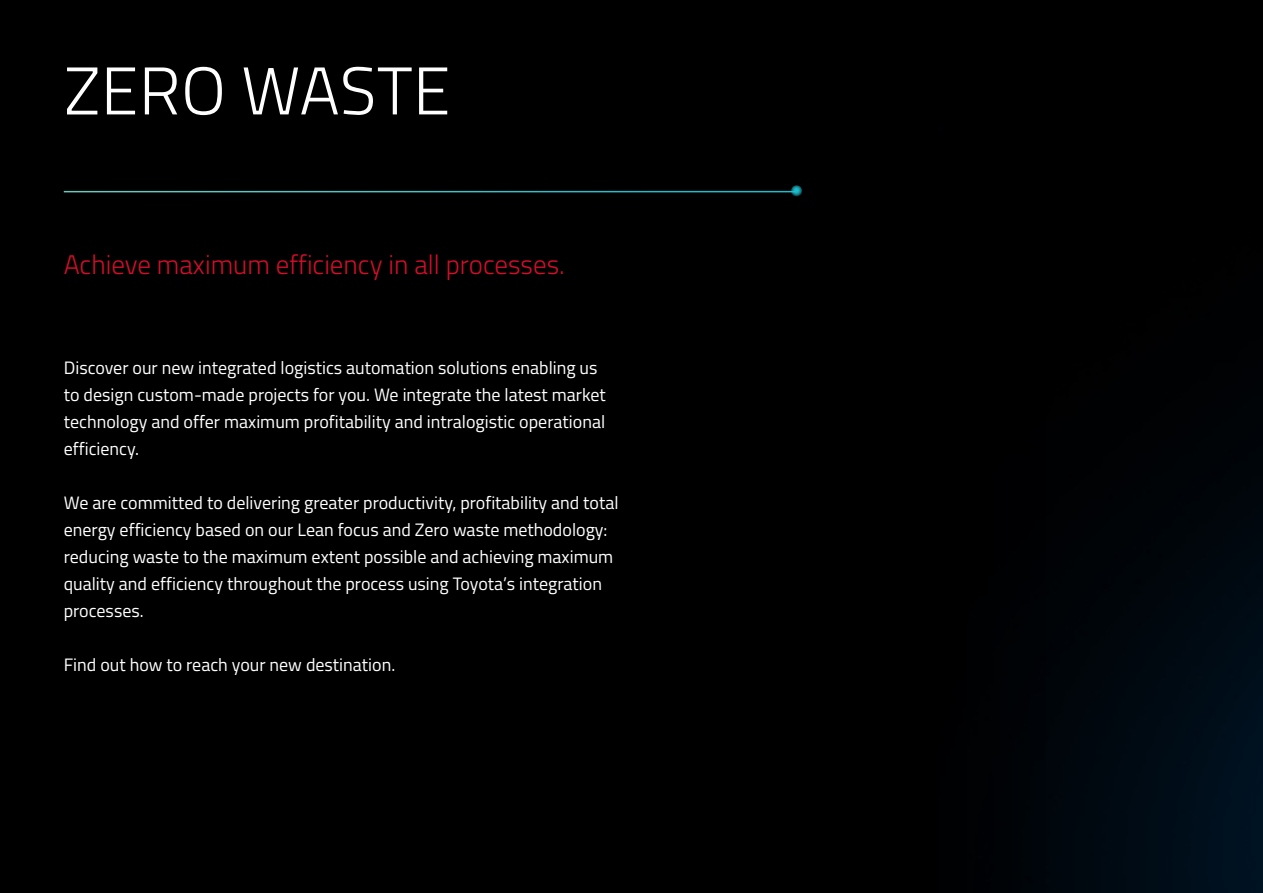
<style>
.page{position:relative;width:1263px;height:893px;background:#fff}
.page>*{position:absolute;margin:0;border:0;box-sizing:border-box;transform-origin:0 0}
.H2_White_Left{font:300 67.5px "Titillium";letter-spacing:.01em;color:#fff}
.H3_Red_Left{font:300 27px "Titillium";color:#d30d2b}
.Body_White_Left{font:18px/27px "Titillium";color:#fff}
</style>
<div class="page">
<div style="left:0;top:0;width:943px;height:893px;background:#000"></div>
<img style="left:1046px;top:0;width:217px;height:893px">
<div style="left:884px;top:0;width:162px;height:893px;background:#000"></div>
<hr style="left:64px;top:191px;width:732px;height:1px;background:#fff">
<svg style="left:791px;top:185px;width:11px;height:12px"></svg>
<p class="H2_White_Left" style="left:64px;top:42px;width:388px">ZERO WASTE</p>
<p class="H3_Red_Left" style="left:64px;top:245px;width:503px">Achieve maximum efficiency in all processes.</p>
<p class="Body_White_Left" style="left:64px;top:353px;width:544px">Discover our new integrated logistics automation solutions enabling us to design custom-made projects for you. We integrate the latest market technology and offer maximum profitability and intralogistic operational efficiency.</p>
<p class="Body_White_Left" style="left:64px;top:488px;width:556px">We are committed to delivering greater productivity, profitability and total energy efficiency based on our Lean focus and Zero waste methodology: reducing waste to the maximum extent possible and achieving maximum quality and efficiency throughout the process using Toyota’s integration processes.</p>
<p class="Body_White_Left" style="left:64px;top:650px;width:333px">Find out how to reach your new destination.</p>
</div>
